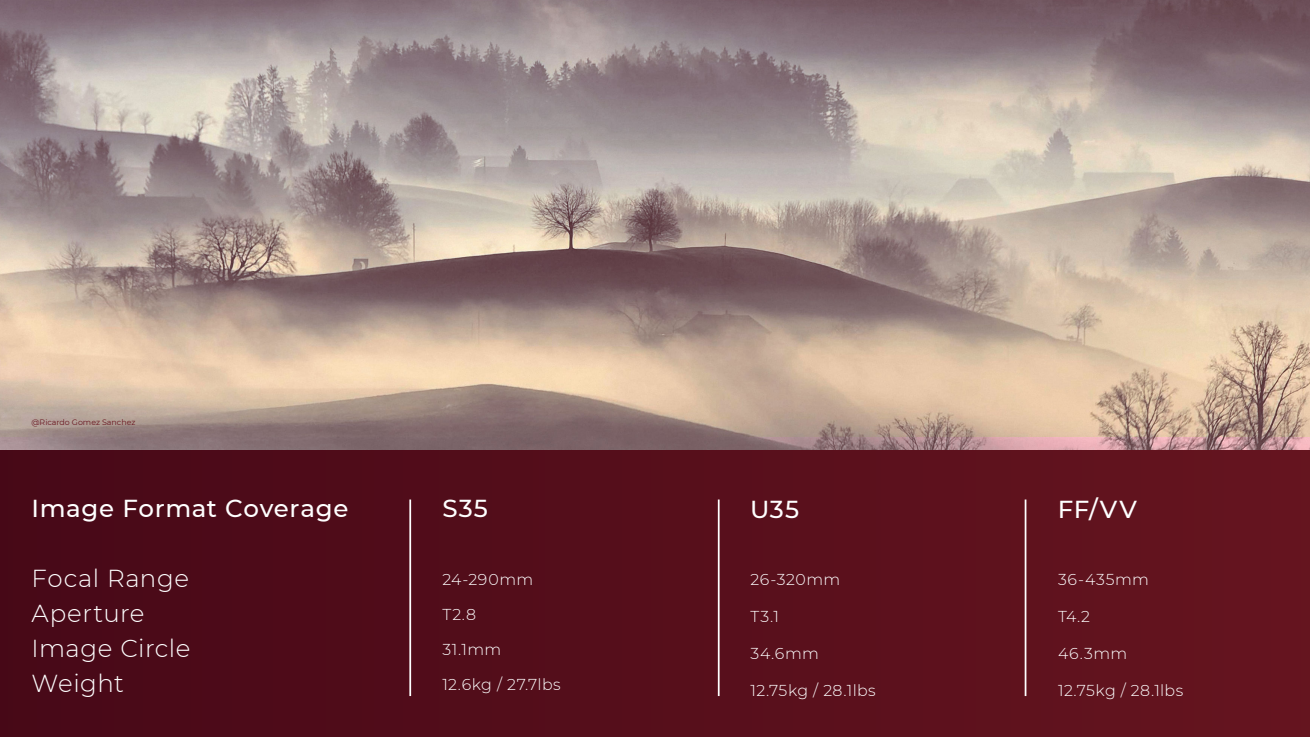
<style>
.page{position:relative;width:1310px;height:737px;background:#fff}
.page>*{position:absolute;margin:0;border:0;box-sizing:border-box;transform-origin:0 0}
.t1{font:300 24.5px/35px "Montserrat";letter-spacing:.02em;color:#fff}
.t2{font:500 24.5px "Montserrat";letter-spacing:.025em;color:#fff}
.t3{font:300 15.75px "Montserrat";letter-spacing:.025em;color:#fff}
.t4{font:7.88px "Montserrat";color:#691620}
</style>
<div class="page">
<img style="left:0;top:0;width:1310px;height:438px">
<svg style="left:0;top:438px;width:1310px;height:299px;background:#59121f"></svg>
<hr style="left:409px;top:499px;width:2px;height:197px;background:#fff">
<hr style="left:1024px;top:499px;width:2px;height:197px;background:#fff">
<hr style="left:718px;top:499px;width:1px;height:197px;background:#fff">
<p class="t4" style="left:32px;top:418px;width:105px">@Ricardo Gomez Sanchez</p>
<h1 class="t2" style="left:32px;top:496px;width:318px">Image Format Coverage</h1>
<h1 class="t2" style="left:442px;top:496px;width:47px">S35</h1>
<h1 class="t2" style="left:750px;top:497px;width:51px">U35</h1>
<h1 class="t2" style="left:1057px;top:497px;width:81px">FF/VV</h1>
<h1 class="t1" style="left:32px;top:562px;width:160px">Focal Range<br>Aperture<br>Image Circle<br>Weight</h1>
<p class="t3" style="left:442px;top:573px;width:92px">24-290mm</p>
<p class="t3" style="left:442px;top:608px;width:35px">T2.8</p>
<p class="t3" style="left:442px;top:643px;width:60px">31.1mm</p>
<p class="t3" style="left:442px;top:674px;width:120px">12.6kg / 27.7lbs</p>
<p class="t3" style="left:750px;top:569px;width:91px">26-320mm</p>
<p class="t3" style="left:750px;top:610px;width:30px">T3.1</p>
<p class="t3" style="left:750px;top:642px;width:70px">34.6mm</p>
<p class="t3" style="left:750px;top:679px;width:127px">12.75kg / 28.1lbs</p>
<p class="t3" style="left:1058px;top:569px;width:92px">36-435mm</p>
<p class="t3" style="left:1058px;top:610px;width:34px">T4.2</p>
<p class="t3" style="left:1058px;top:642px;width:71px">46.3mm</p>
<p class="t3" style="left:1058px;top:679px;width:127px">12.75kg / 28.1lbs</p>
</div>
